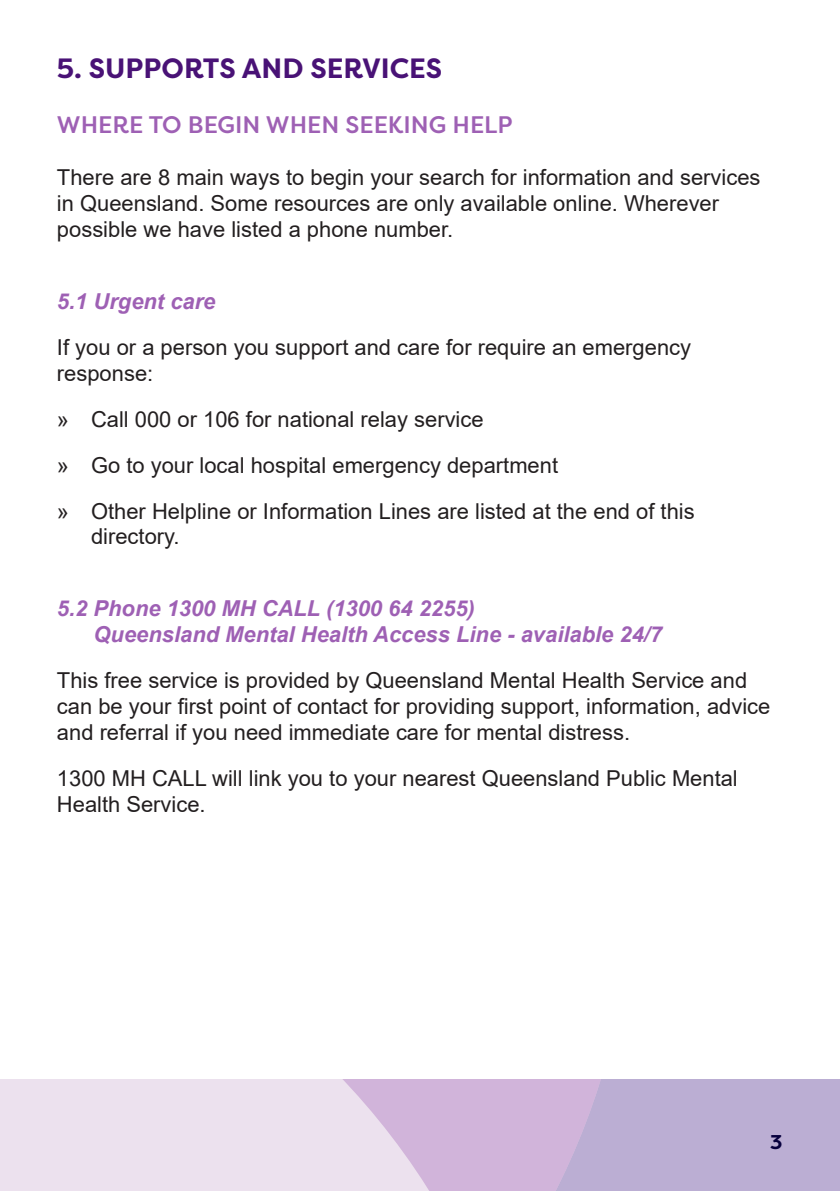
<style>
.page{position:relative;width:840px;height:1191px;background:#fff}
.page>*{position:absolute;margin:0;border:0;box-sizing:border-box;transform-origin:0 0}
.HEADING{font:700 27.8px "Filson Pro";color:#491276}
.subhead{font:500 24px "Filson Pro";color:#9e60b4}
.t1{font:22px/26px "Arial";color:#231f20}
.t2{font:italic 700 22px/26px "Arial";color:#9e60b4}
.t3{font:700 20px "Filson Pro";color:#07003e}
</style>
<div class="page">
<div style="left:632px;top:1079px;width:207px;height:112px;background:#bbaed3"></div>
<div style="left:603px;top:1079px;width:29px;height:112px;background:#bbaed3"></div>
<svg style="left:0;top:1079px;width:603px;height:112px"></svg>
<p class="HEADING" style="left:57px;top:50px;width:386px">5. SUPPORTS AND SERVICES</p>
<p class="subhead" style="left:57px;top:108px;width:457px">WHERE TO BEGIN WHEN SEEKING HELP</p>
<p class="t1" style="left:57px;top:164px;width:704px">There are 8 main ways to begin your search for information and services in Queensland. Some resources are only available online. Wherever possible we have listed a phone number.</p>
<p class="t2" style="left:57px;top:289px;width:160px">5.1 Urgent care</p>
<p class="t1" style="left:57px;top:334px;width:635px">If you or a person you support and care for require an emergency response:</p>
<p class="t1" style="left:57px;top:406px;width:428px">» Call 000 or 106 for national relay service</p>
<p class="t1" style="left:57px;top:452px;width:502px">» Go to your local hospital emergency department</p>
<p class="t1" style="left:91px;top:497px;width:605px;text-indent:-34px">» Other Helpline or Information Lines are listed at the end of this directory.</p>
<p class="t2" style="left:93px;top:596px;width:570px;text-indent:-37px">5.2 Phone 1300 MH CALL (1300 64 2255)<br>Queensland Mental Health Access Line - available 24/7</p>
<p class="t1" style="left:57px;top:667px;width:714px">This free service is provided by Queensland Mental Health Service and can be your first point of contact for providing support, information, advice and referral if you need immediate care for mental distress.</p>
<p class="t1" style="left:57px;top:765px;width:682px">1300 MH CALL will link you to your nearest Queensland Public Mental<br>Health Service.</p>
<p class="t3" style="left:769px;top:1129px;width:14px">3</p>
</div>
